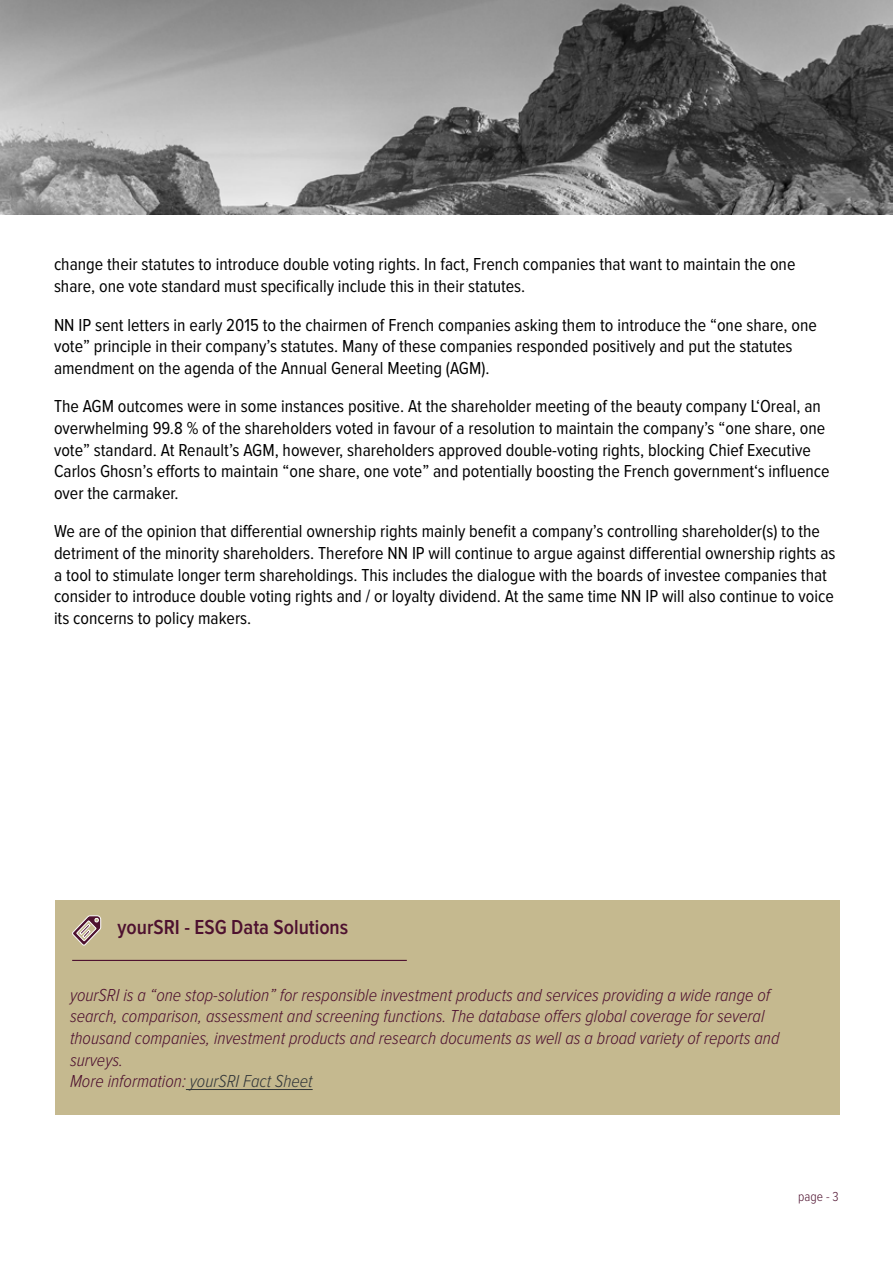
<style>
.page{position:relative;width:893px;height:1263px;background:#fff}
.page>*{position:absolute;margin:0;border:0;box-sizing:border-box;transform-origin:0 0}
.t1{font:600 21px "Proxima Nova Cond";color:#4e112f}
.t2{font:18px/21.6px "Proxima Nova Cond";color:#000}
.t3{font:italic 300 18px/21.6px "Proxima Nova Cond";color:#4e112f}
.t4{font:300 13.5px "Proxima Nova Cond";color:#4e112f}
.s1{color:#333739}
</style>
<div class="page">
<img style="left:0;top:0;width:893px;height:215px">
<div style="left:55px;top:900px;width:785px;height:215px;background:#c5b98f"></div>
<hr style="left:72px;top:960px;width:335px;height:1px;background:#4e112f">
<svg style="left:72px;top:915px;width:29px;height:31px"></svg>
<hr style="left:186px;top:1089px;width:127px;height:1px;background:#333739">
<p class="t2" style="left:54px;top:254px;width:743px">change their statutes to introduce double voting rights. In fact, French companies that want to maintain the one share, one vote standard must specifically include this in their statutes.</p>
<p class="t2" style="left:54px;top:314px;width:764px">NN IP sent letters in early 2015 to the chairmen of French companies asking them to introduce the “one share, one vote” principle in their company’s statutes. Many of these companies responded positively and put the statutes amendment on the agenda of the Annual General Meeting (AGM).</p>
<p class="t2" style="left:54px;top:396px;width:777px">The AGM outcomes were in some instances positive. At the shareholder meeting of the beauty company L‘Oreal, an overwhelming 99.8 % of the shareholders voted in favour of a resolution to maintain the company’s “one share, one vote” standard. At Renault’s AGM, however, shareholders approved double-voting rights, blocking Chief Executive Carlos Ghosn’s efforts to maintain “one share, one vote” and potentially boosting the French government‘s influence over the carmaker.</p>
<p class="t2" style="left:54px;top:521px;width:783px">We are of the opinion that differential ownership rights mainly benefit a company’s controlling shareholder(s) to the detriment of the minority shareholders. Therefore NN IP will continue to argue against differential ownership rights as a tool to stimulate longer term shareholdings. This includes the dialogue with the boards of investee companies that consider to introduce double voting rights and / or loyalty dividend. At the same time NN IP will also continue to voice its concerns to policy makers.</p>
<p class="t1" style="left:117px;top:918px;width:232px">yourSRI - ESG Data Solutions</p>
<p class="t3" style="left:70px;top:985px;width:711px">yourSRI is a “one stop-solution” for responsible investment products and services providing a wide range of search, comparison, assessment and screening functions. The database offers global coverage for several thousand companies, investment products and research documents as well as a broad variety of reports and surveys.<br>More information: <span class="s1">yourSRI Fact Sheet</span></p>
<p class="t4" style="left:798px;top:1191px;width:42px">page - 3</p>
</div>
